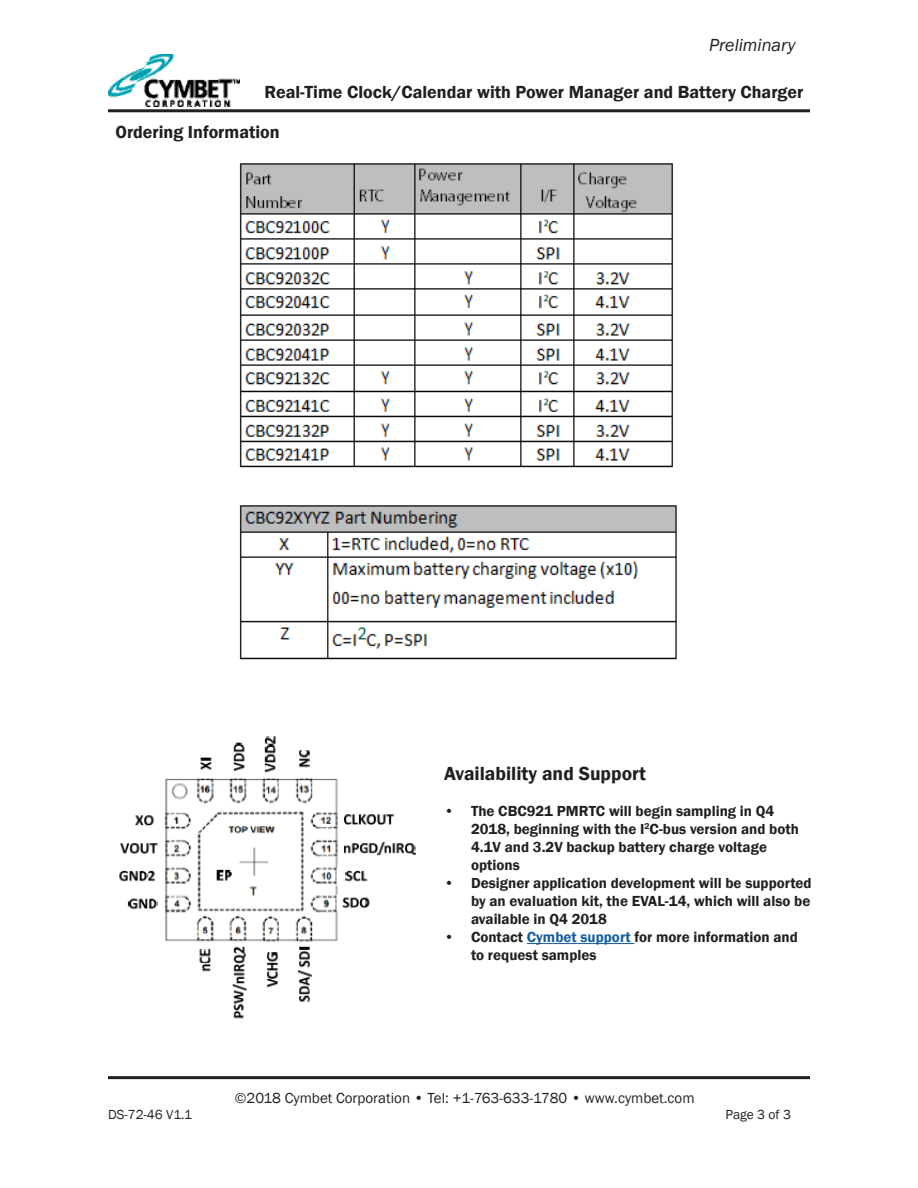
<style>
.page{position:relative;width:918px;height:1188px;background:#fff}
.page>*{position:absolute;margin:0;border:0;box-sizing:border-box;transform-origin:0 0}
.t1{font:600 19.5px "Franklin Gothic";color:#231f20}
.t2{font:600 18px "Franklin Gothic";color:#231f20}
.t3{font:italic 18px "Franklin Gothic";color:#231f20}
.t4{font:600 15px/18px "Franklin Gothic";color:#231f20}
.t5{font:15px "Franklin Gothic";color:#231f20}
.t6{font:13.5px "Franklin Gothic";color:#231f20}
.s1{color:#175d9e}
</style>
<div class="page">
<hr style="left:108px;top:109px;width:702px;height:3px;background:#231f20">
<hr style="left:108px;top:1076px;width:702px;height:3px;background:#231f20">
<img style="left:108px;top:54px;width:131px;height:52px">
<img style="left:119px;top:736px;width:297px;height:283px">
<img style="left:239px;top:163px;width:438px;height:497px">
<hr style="left:527px;top:943px;width:108px;height:1px;background:#175d9e">
<p class="t3" style="left:709px;top:34px;width:88px">Preliminary</p>
<p class="t2" style="left:265px;top:80px;width:540px">Real-Time Clock/Calendar with Power Manager and Battery Charger</p>
<p class="t2" style="left:116px;top:121px;width:166px">Ordering Information</p>
<p class="t1" style="left:444px;top:762px;width:204px">Availability and Support</p>
<p class="t4" style="left:471px;top:803px;width:329px;text-indent:-27px">• The CBC921 PMRTC will begin sampling in Q4<br>2018, beginning with the I<sup>2</sup>C-bus version and both 4.1V and 3.2V backup battery charge voltage options</p>
<p class="t4" style="left:471px;top:875px;width:342px;text-align:justify;text-indent:-27px">• Designer application development will be supported by an evaluation kit, the EVAL-14, which will also be available in Q4 2018</p>
<p class="t4" style="left:471px;top:929px;width:328px;text-indent:-27px">• Contact <span class="s1">Cymbet support</span> for more information and to request samples</p>
<p class="t5" style="left:235px;top:1089px;width:461px">©2018 Cymbet Corporation • Tel: +1-763-633-1780 • www.cymbet.com</p>
<p class="t6" style="left:108px;top:1106px;width:86px">DS-72-46 V1.1</p>
<p class="t6" style="left:726px;top:1106px;width:67px">Page 3 of 3</p>
</div>
